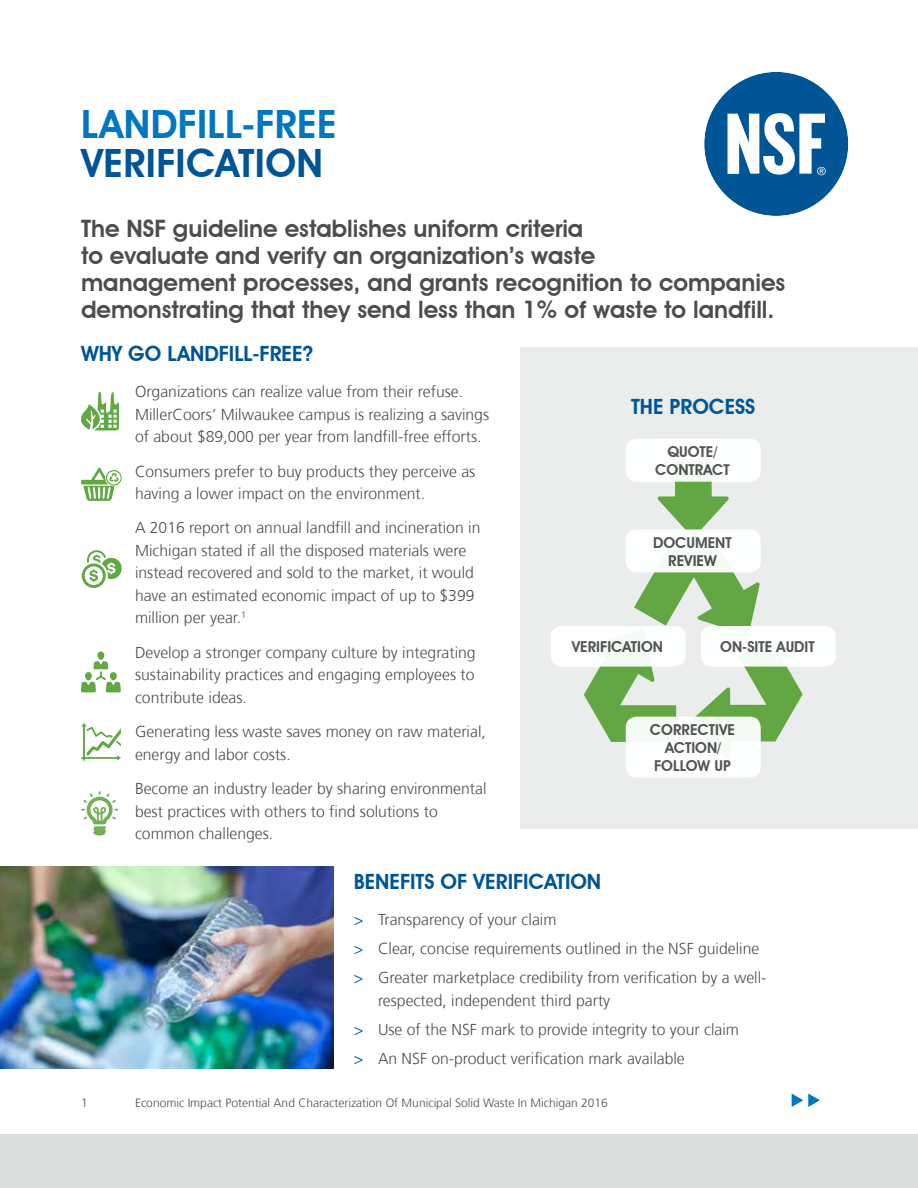
<style>
.page{position:relative;width:918px;height:1188px;background:#fff}
.page>*{position:absolute;margin:0;border:0;box-sizing:border-box;transform-origin:0 0}
.t1{font:600 39px "Avant Garde IT Cby BT";letter-spacing:.01em;color:#0077be}
.t2{font:600 39px "Avant Garde IT Cby BT";letter-spacing:.01em;color:#005596}
.t3{font:600 24px/27px "Avant Garde IT Cby BT";color:#4d4d4f}
.t4{font:600 21px "Avant Garde IT Cby BT";color:#005596}
.t5{font:300 15.75px/22.5px "Frutiger";color:#4d4d4f}
.t6{font:600 15px/18px "Avant Garde IT Cby BT";color:#4d4d4f;text-align:center}
.t7{font:300 12px "Frutiger";color:#4d4d4f}
.s1{color:#005596}
</style>
<div class="page">
<div style="left:0;top:1134px;width:918px;height:54px;background:#d8dcdb"></div>
<svg style="left:704px;top:72px;width:145px;height:144px"></svg>
<svg style="left:792px;top:1094px;width:28px;height:13px"></svg>
<div style="left:521px;top:347px;width:397px;height:482px;background:#ebedec"></div>
<svg style="left:658px;top:482px;width:71px;height:47px"></svg>
<svg style="left:584px;top:564px;width:219px;height:178px"></svg>
<div style="left:626px;top:717px;width:135px;height:61px;background:#fff;border-radius:11px"></div>
<div style="left:701px;top:626px;width:135px;height:41px;background:#fff;border-radius:11px"></div>
<div style="left:551px;top:626px;width:135px;height:41px;background:#fff;border-radius:11px"></div>
<div style="left:626px;top:439px;width:135px;height:43px;background:#fff;border-radius:11px"></div>
<div style="left:626px;top:529px;width:135px;height:43px;background:#fff;border-radius:11px"></div>
<svg style="left:81px;top:791px;width:37px;height:45px"></svg>
<svg style="left:81px;top:392px;width:38px;height:38px"></svg>
<svg style="left:81px;top:652px;width:40px;height:40px"></svg>
<svg style="left:82px;top:550px;width:40px;height:38px"></svg>
<svg style="left:81px;top:723px;width:40px;height:38px"></svg>
<svg style="left:81px;top:468px;width:41px;height:33px"></svg>
<img style="left:0;top:866px;width:334px;height:202px">
<h1 class="t1" style="left:81px;top:100px;width:257px">LANDFILL-FREE</h1>
<h1 class="t2" style="left:81px;top:139px;width:243px">VERIFICATION</h1>
<h2 class="t3" style="left:81px;top:215px;width:706px">The NSF guideline establishes uniform criteria<br>to evaluate and verify an organization’s waste<br>management processes, and grants recognition to companies demonstrating that they send less than 1% of waste to landfill.</h2>
<h3 class="t4" style="left:81px;top:341px;width:234px">WHY GO LANDFILL-FREE?</h3>
<p class="t5" style="left:135px;top:381px;width:356px">Organizations can realize value from their refuse.<br>MillerCoors’ Milwaukee campus is realizing a savings of about $89,000 per year from landfill-free efforts.</p>
<p class="t5" style="left:135px;top:460px;width:342px">Consumers prefer to buy products they perceive as having a lower impact on the environment.</p>
<p class="t5" style="left:135px;top:517px;width:347px">A 2016 report on annual landfill and incineration in Michigan stated if all the disposed materials were instead recovered and sold to the market, it would have an estimated economic impact of up to $399 million per year.<sup>1</sup></p>
<p class="t5" style="left:135px;top:641px;width:342px;text-align:justify">Develop a stronger company culture by integrating sustainability practices and engaging employees to contribute ideas.</p>
<p class="t5" style="left:135px;top:721px;width:352px">Generating less waste saves money on raw material, energy and labor costs.</p>
<p class="t5" style="left:135px;top:778px;width:353px">Become an industry leader by sharing environmental best practices with others to find solutions to common challenges.</p>
<h3 class="t4" style="left:354px;top:868px;width:249px">BENEFITS OF VERIFICATION</h3>
<p class="t5" style="left:354px;top:905px;width:414px;line-height:29.2px"><span class="s1">&gt;</span> Transparency of your claim<br><span class="s1">&gt;</span> Clear, concise requirements outlined in the NSF guideline <span class="s1">&gt;</span> Greater marketplace credibility from verification by a well-</p>
<p class="t5" style="left:354px;top:986px;width:387px;line-height:29.2px;text-indent:24px">respected, independent third party<br><span class="s1">&gt;</span> Use of the NSF mark to provide integrity to your claim <span class="s1">&gt;</span> An NSF on-product verification mark available</p>
<p class="t7" style="left:81px;top:1096px;width:8px">1</p>
<p class="t7" style="left:135px;top:1096px;width:474px">Economic Impact Potential And Characterization Of Municipal Solid Waste In Michigan 2016</p>
<h3 class="t4" style="left:631px;top:394px;width:126px">THE PROCESS</h3>
<p class="t6" style="left:655px;top:443px;width:76px">QUOTE/<br>CONTRACT</p>
<p class="t6" style="left:653px;top:533px;width:80px">DOCUMENT<br>REVIEW</p>
<p class="t6" style="left:572px;top:638px;width:93px">VERIFICATION</p>
<p class="t6" style="left:720px;top:638px;width:96px">ON-SITE AUDIT</p>
<p class="t6" style="left:650px;top:720px;width:87px">CORRECTIVE<br>ACTION/<br>FOLLOW UP</p>
</div>
